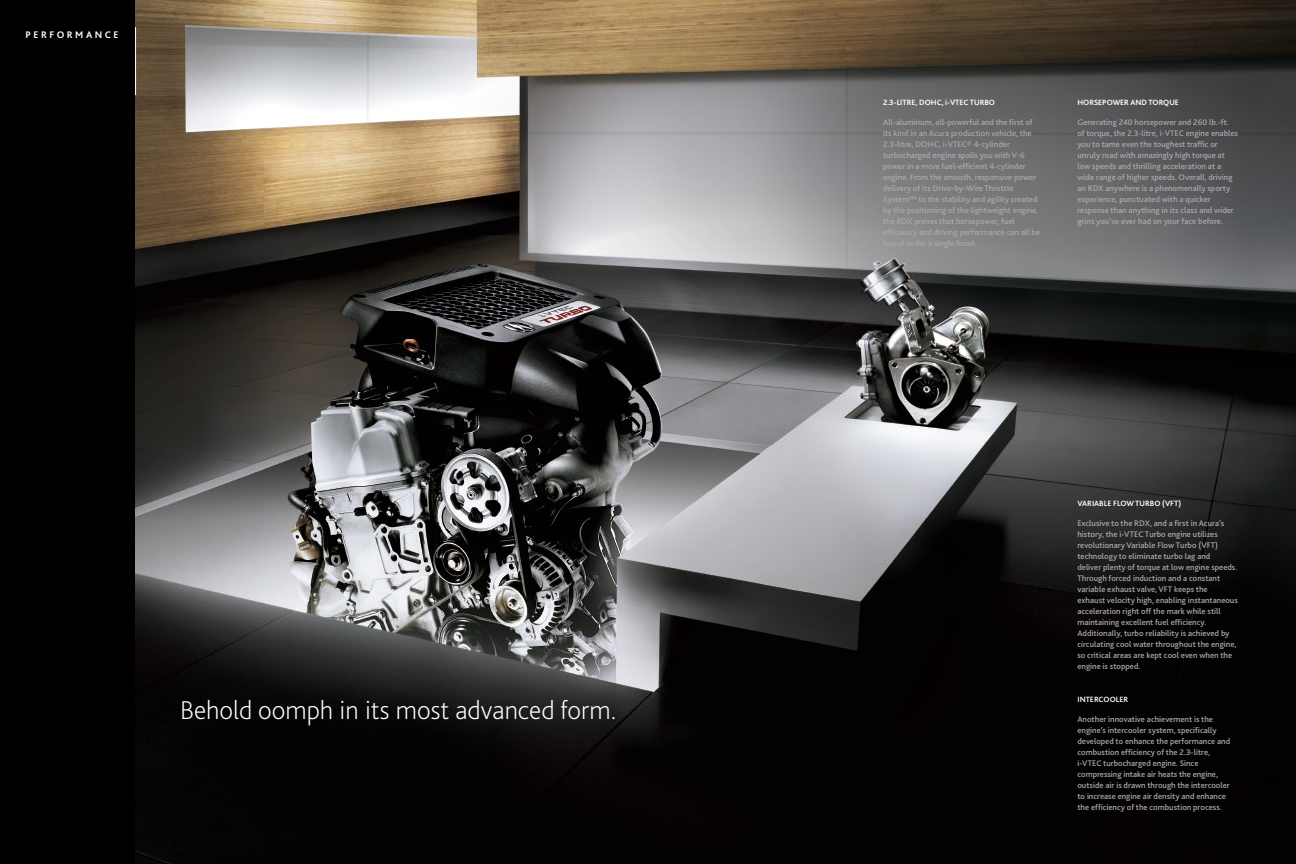
<style>
.page{position:relative;width:1296px;height:864px;background:#fff}
.page>*{position:absolute;margin:0;border:0;box-sizing:border-box;transform-origin:0 0}
.t1{font:200 27px "Bliss 2";color:#fff}
.t2{font:700 10px "Bliss 2";letter-spacing:.25em;color:#fff}
.t3{font:500 8.5px/11px "Bliss 2";color:#a8a9ac}
.t4{font:700 8px "Bliss 2";color:#fff}
</style>
<div class="page">
<img style="left:135px;top:0;width:1161px;height:864px">
<div style="left:0;top:0;width:135px;height:864px;background:#000"></div>
<hr style="left:135px;top:27px;width:1px;height:68px;background:#fff">
<p class="t2" style="left:26px;top:28px;width:95px">PERFORMANCE</p>
<h1 class="t1" style="left:180px;top:693px;width:438px">Behold oomph in its most advanced form.</h1>
<p class="t4" style="left:883px;top:97px;width:113px">2.3-LITRE, DOHC, i-VTEC TURBO</p>
<p class="t3" style="left:883px;top:116px;width:159px">All-aluminum, all-powerful and the first of its kind in an Acura production vehicle, the 2.3-litre, DOHC, i-VTEC® 4-cylinder turbocharged engine spoils you with V-6 power in a more fuel-efficient 4-cylinder engine. From the smooth, responsive power delivery of its Drive-by-Wire Throttle System™ to the stability and agility created by the positioning of the lightweight engine, the RDX proves that horsepower, fuel efficiency and driving performance can all be found under a single hood.</p>
<p class="t4" style="left:1077px;top:97px;width:103px">HORSEPOWER AND TORQUE</p>
<p class="t3" style="left:1077px;top:116px;width:162px">Generating 240 horsepower and 260 lb.-ft. of torque, the 2.3-litre, i-VTEC engine enables you to tame even the toughest traffic or unruly road with amazingly high torque at low speeds and thrilling acceleration at a wide range of higher speeds. Overall, driving an RDX anywhere is a phenomenally sporty experience, punctuated with a quicker response than anything in its class and wider grins you’ve ever had on your face before.</p>
<p class="t4" style="left:1077px;top:498px;width:105px">VARIABLE FLOW TURBO (VFT)</p>
<p class="t3" style="left:1077px;top:517px;width:162px">Exclusive to the RDX, and a first in Acura’s history, the i-VTEC Turbo engine utilizes revolutionary Variable Flow Turbo (VFT) technology to eliminate turbo lag and<br>deliver plenty of torque at low engine speeds.<br>Through forced induction and a constant variable exhaust valve, VFT keeps the<br>exhaust velocity high, enabling instantaneous acceleration right off the mark while still maintaining excellent fuel efficiency.<br>Additionally, turbo reliability is achieved by circulating cool water throughout the engine, so critical areas are kept cool even when the engine is stopped.</p>
<p class="t4" style="left:1077px;top:694px;width:52px">INTERCOOLER</p>
<p class="t3" style="left:1077px;top:713px;width:154px">Another innovative achievement is the engine’s intercooler system, specifically developed to enhance the performance and combustion efficiency of the 2.3-litre, i-VTEC turbocharged engine. Since compressing intake air heats the engine, outside air is drawn through the intercooler to increase engine air density and enhance the efficiency of the combustion process.</p>
</div>
